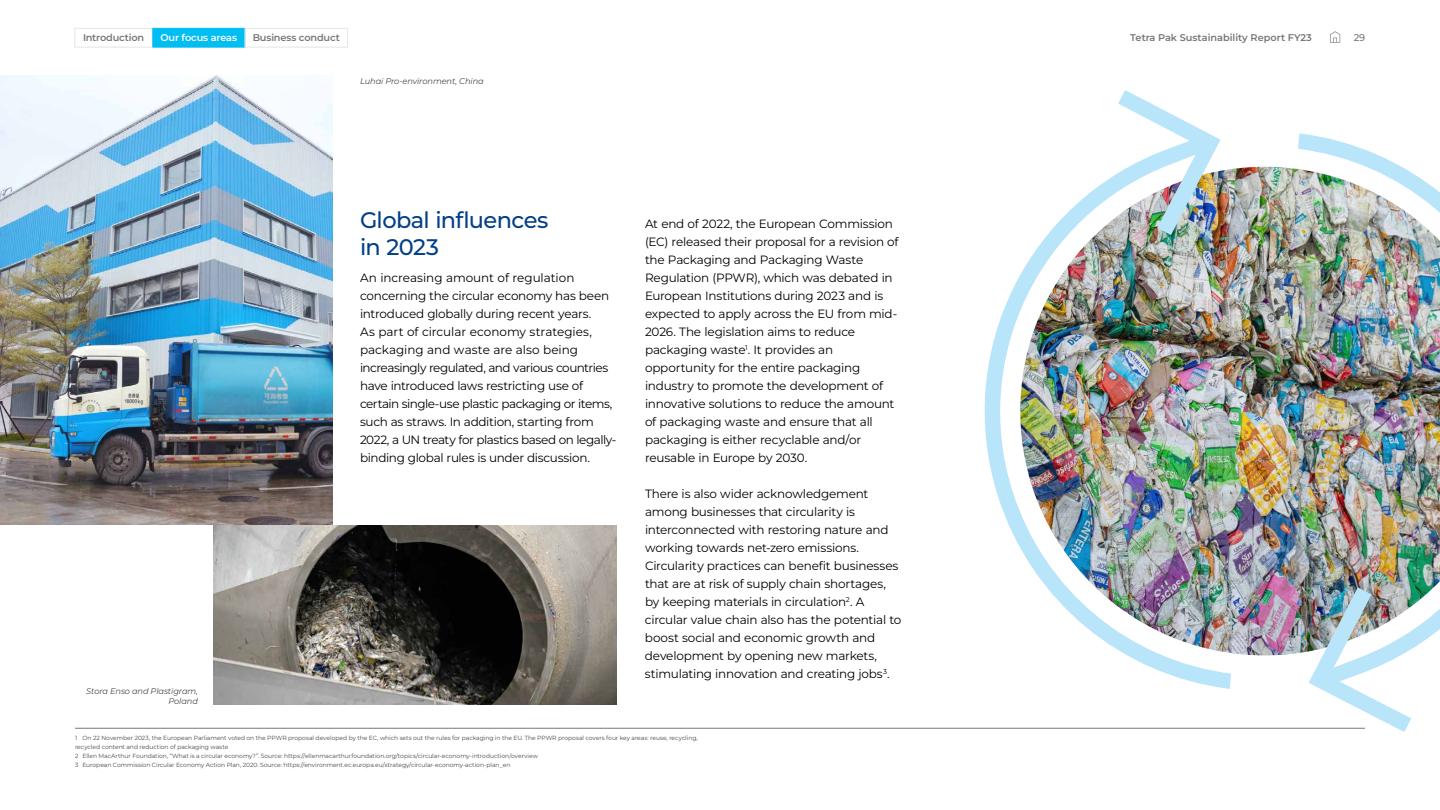
<style>
.page{position:relative;width:1440px;height:810px;background:#fff}
.page>*{position:absolute;margin:0;border:0;box-sizing:border-box;transform-origin:0 0}
.t1{font:500 22.5px/27px "Montserrat";letter-spacing:-.025em;color:#023f88}
.t2{font:12px/18px "Montserrat";letter-spacing:-.02em;color:#000}
.t3{font:600 9.75px "Montserrat";letter-spacing:-.01em;color:#777}
.t4{font:600 9.75px "Montserrat";letter-spacing:-.015em;color:#fff}
.t5{font:500 9.75px "Montserrat";color:#777}
.t6{font:italic 8.25px/9.9px "Montserrat";letter-spacing:-.01em;color:#4a4a4a;text-align:right}
.t7{font:6px/9px "Montserrat";letter-spacing:-.005em;color:#4a4a4a}
</style>
<div class="page">
<img style="left:0;top:75px;width:333px;height:450px">
<img style="left:213px;top:525px;width:403px;height:180px">
<img style="left:953px;top:90px;width:487px;height:642px">
<svg style="left:1330px;top:31px;width:10px;height:12px"></svg>
<hr style="left:75px;top:728px;width:1290px;height:1px;background:#777">
<svg style="left:74px;top:28px;width:274px;height:20px"></svg>
<p class="t3" style="left:83px;top:31px;width:63px">Introduction</p>
<p class="t4" style="left:161px;top:31px;width:78px">Our focus areas</p>
<p class="t3" style="left:253px;top:31px;width:89px">Business conduct</p>
<p class="t3" style="left:1130px;top:31px;width:183px">Tetra Pak Sustainability Report FY23</p>
<p class="t5" style="left:1354px;top:31px;width:13px">29</p>
<p class="t6" style="left:360px;top:75px;width:125px">Luhai Pro-environment, China</p>
<h1 class="t1" style="left:360px;top:206px;width:190px">Global influences in 2023</h1>
<p class="t2" style="left:360px;top:268px;width:258px">An increasing amount of regulation concerning the circular economy has been introduced globally during recent years.<br>As part of circular economy strategies, packaging and waste are also being increasingly regulated, and various countries have introduced laws restricting use of certain single-use plastic packaging or items, such as straws. In addition, starting from 2022, a UN treaty for plastics based on legally&shy;binding global rules is under discussion.</p>
<p class="t2" style="left:645px;top:214px;width:255px">At end of 2022, the European Commission (EC) released their proposal for a revision of the Packaging and Packaging Waste Regulation (PPWR), which was debated in European Institutions during 2023 and is expected to apply across the EU from mid-2026. The legislation aims to reduce packaging waste<sup>1</sup>. It provides an opportunity for the entire packaging industry to promote the development of innovative solutions to reduce the amount of packaging waste and ensure that all packaging is either recyclable and/or reusable in Europe by 2030.</p>
<p class="t2" style="left:645px;top:484px;width:258px">There is also wider acknowledgement among businesses that circularity is interconnected with restoring nature and working towards net-zero emissions.<br>Circularity practices can benefit businesses that are at risk of supply chain shortages, by keeping materials in circulation<sup>2</sup>. A circular value chain also has the potential to boost social and economic growth and development by opening new markets, stimulating innovation and creating jobs<sup>3</sup>.</p>
<p class="t6" style="left:86px;top:686px;width:113px">Stora Enso and Plastigram,<br>Poland</p>
<p class="t7" style="left:75px;top:733px;width:624px">1 On 22 November 2023, the European Parliament voted on the PPWR proposal developed by the EC, which sets out the rules for packaging in the EU. The PPWR proposal covers four key areas: reuse, recycling, recycled content and reduction of packaging waste<br>2 Ellen MacArthur Foundation, “What is a circular economy?”. Source: https://ellenmacarthurfoundation.org/topics/circular-economy-introduction/overview<br>3 European Commission Circular Economy Action Plan, 2020. Source: https://environment.ec.europa.eu/strategy/circular-economy-action-plan_en</p>
</div>
